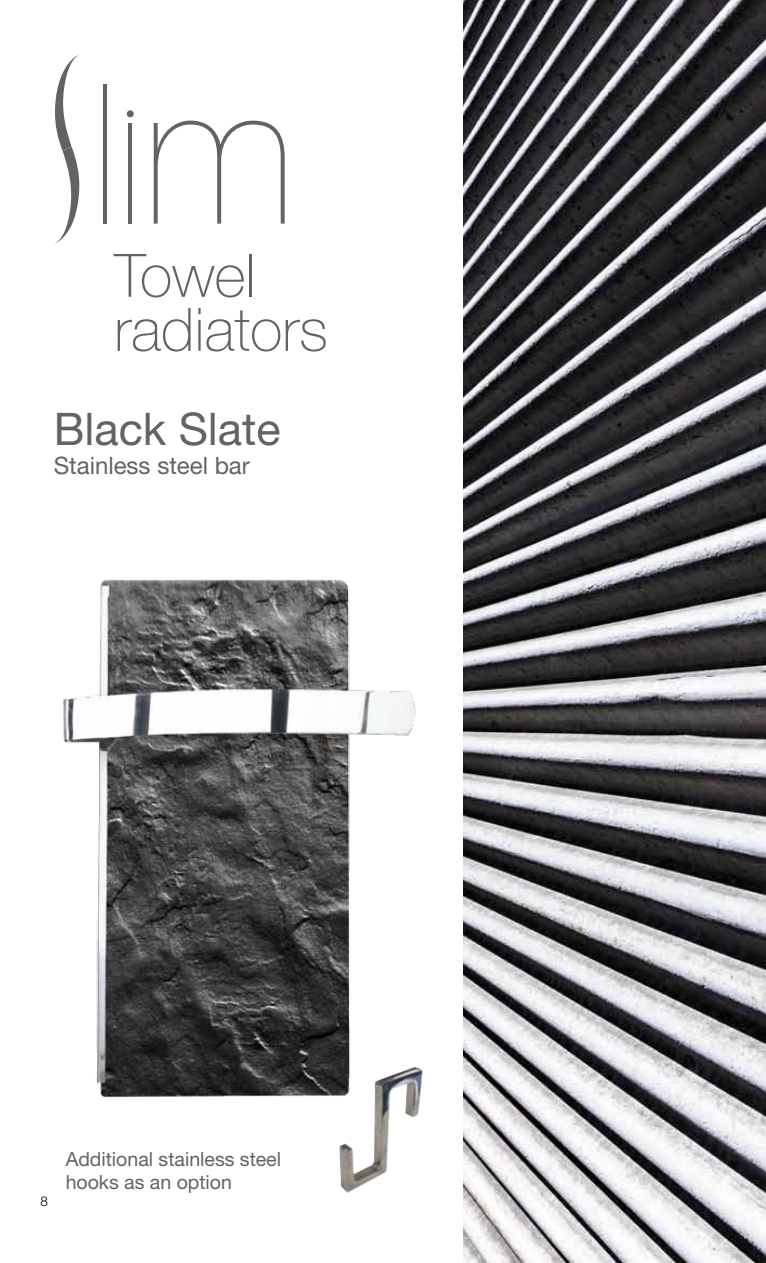
<style>
.page{position:relative;width:766px;height:1263px;background:#fff}
.page>*{position:absolute;margin:0;border:0;box-sizing:border-box;transform-origin:0 0}
.t1{font:100 60px/54px "Helvetica Neue LT Std";color:#646364}
.t2{font:45px "Helvetica Neue LT Std";color:#646364}
.t3{font:24px "Helvetica Neue LT Std";color:#646364}
.t4{font:19.5px/23.4px "Helvetica Neue LT Std";color:#646364}
.t5{font:300 13.5px "Helvetica Neue LT Std";color:#000}
</style>
<div class="page">
<img style="left:463px;top:0;width:302px;height:1263px">
<hr style="left:103px;top:84px;width:4px;height:140px;background:#646364">
<hr style="left:128px;top:123px;width:4px;height:101px;background:#646364">
<svg style="left:154px;top:120px;width:130px;height:104px"></svg>
<div style="left:127px;top:110px;width:7px;height:7px;background:#646364;border-radius:50%"></div>
<svg style="left:54px;top:54px;width:26px;height:190px"></svg>
<img style="left:63px;top:579px;width:353px;height:519px">
<img style="left:339px;top:1066px;width:84px;height:127px">
<h1 class="t1" style="left:114px;top:248px;width:215px">Towel radiators</h1>
<h2 class="t2" style="left:54px;top:402px;width:228px">Black Slate</h2>
<p class="t3" style="left:54px;top:451px;width:198px">Stainless steel bar</p>
<p class="t5" style="left:40px;top:1193px;width:9px">8</p>
<p class="t4" style="left:66px;top:1147px;width:217px">Additional stainless steel hooks as an option</p>
</div>
